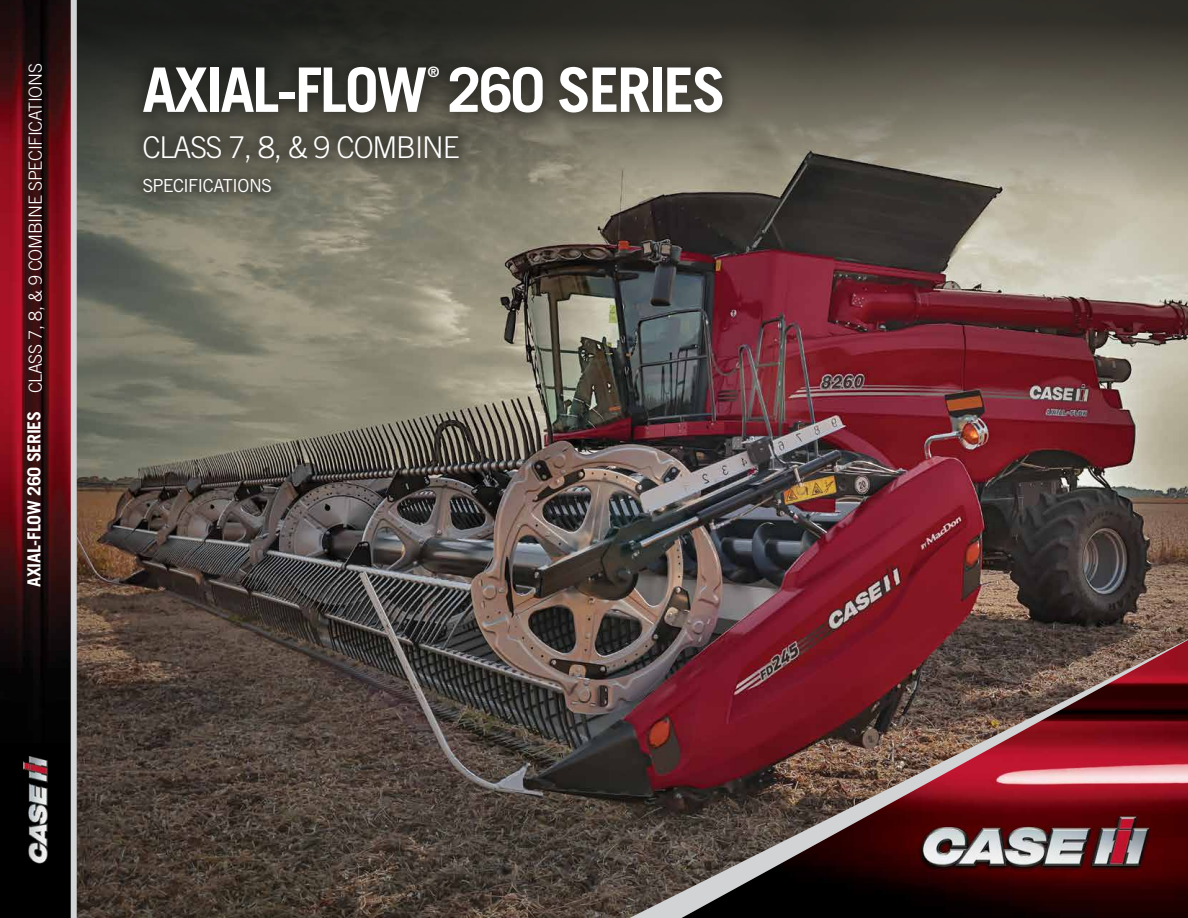
<style>
.page{position:relative;width:1188px;height:918px;background:#fff}
.page>*{position:absolute;margin:0;border:0;box-sizing:border-box;transform-origin:0 0}
.t1{font:700 61.5px "Trade Gothic LT Std";letter-spacing:-.04em;color:#fff}
.t2{font:300 30px "Trade Gothic LT Std";letter-spacing:-.04em;color:#fff}
.t3{font:300 18px "Trade Gothic LT Std";letter-spacing:-.02em;color:#fff}
.t4{font:700 18px "Trade Gothic LT Std";letter-spacing:-.02em;color:#fff}
.t5{font:18px "Trade Gothic LT Std";letter-spacing:-.04em;color:#fff}
.t6{font:700 14.4px "Trade Gothic LT Std";color:#fff}
</style>
<div class="page">
<img style="left:77px;top:220px;width:1111px;height:698px">
<div style="left:0;top:609px;width:71px;height:309px;background:#000"></div>
<img style="left:24px;top:756px;width:23px;height:108px">
<img style="left:0;top:0;width:71px;height:743px">
<div style="left:71px;top:0;width:6px;height:918px;background:#d1d3d4"></div>
<svg style="left:77px;top:0;width:1111px;height:220px;background:#555349"></svg>
<svg style="left:630px;top:639px;width:558px;height:279px;background:#583d3d"></svg>
<img style="left:682px;top:640px;width:506px;height:278px">
<div style="left:125px;top:48px;width:616px;height:163px;background:#000;opacity:.34"></div>
<p class="t3" style="left:25px;top:393px;width:332px;rotate:-90deg">CLASS 7, 8, &amp; 9 COMBINE SPECIFICATIONS</p>
<p class="t4" style="left:23px;top:587px;width:177px;rotate:-90deg">AXIAL-FLOW 260 SERIES</p>
<p class="t6" style="left:428px;top:63px;width:13px">®</p>
<h1 class="t1" style="left:142px;top:52px;width:585px">AXIAL-FLOW 260 SERIES</h1>
<h2 class="t2" style="left:142px;top:129px;width:319px">CLASS 7, 8, &amp; 9 COMBINE</h2>
<p class="t5" style="left:142px;top:175px;width:131px">SPECIFICATIONS</p>
</div>
